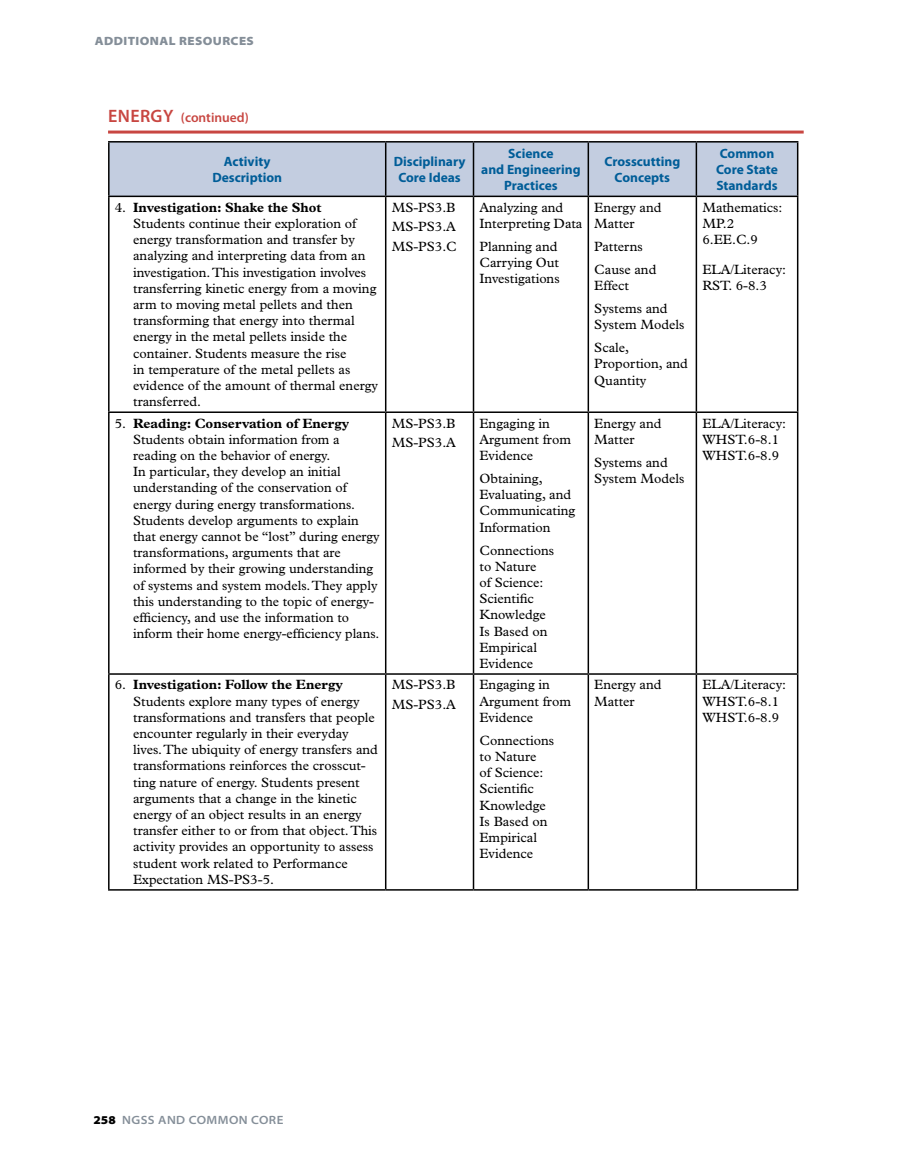
<style>
.page{position:relative;width:905px;height:1175px;background:#fff}
.page>*{position:absolute;margin:0;border:0;box-sizing:border-box;transform-origin:0 0}
.t1{font:13.5px/16.2px "Plantin Std";color:#000}
.t2{font:700 13.5px/16.2px "Myriad Pro";color:#005d98;text-align:center}
.t3{font:600 13.5px "Myriad Pro";color:#c84641}
.t4{font:600 semi-expanded 12px "Myriad Pro";letter-spacing:.035em;color:#848e98}
.t5{font:900 semi-expanded 12px "Myriad Pro";letter-spacing:.035em;color:#848e98}
.s1{font-size:18px}
.s2{font-weight:700}
.s3{font-weight:900;color:#000}
</style>
<div class="page">
<svg style="left:108px;top:130px;width:695px;height:4px"></svg>
<div style="left:110px;top:142px;width:686px;height:54px;background:#c3cde0"></div>
<hr style="left:108px;top:141px;width:278px;height:1px;background:#000">
<hr style="left:108px;top:142px;width:2px;height:54px;background:#000">
<hr style="left:386px;top:141px;width:87px;height:1px;background:#000">
<hr style="left:385px;top:142px;width:1px;height:54px;background:#000">
<hr style="left:473px;top:141px;width:115px;height:1px;background:#000">
<hr style="left:472px;top:142px;width:2px;height:54px;background:#000">
<hr style="left:588px;top:141px;width:108px;height:1px;background:#000">
<hr style="left:587px;top:142px;width:2px;height:54px;background:#000">
<hr style="left:696px;top:141px;width:102px;height:1px;background:#000">
<hr style="left:695px;top:142px;width:2px;height:54px;background:#000">
<hr style="left:796px;top:142px;width:2px;height:54px;background:#000">
<hr style="left:108px;top:196px;width:278px;height:1px;background:#000">
<hr style="left:108px;top:197px;width:2px;height:214px;background:#000">
<hr style="left:386px;top:196px;width:87px;height:1px;background:#000">
<hr style="left:385px;top:197px;width:1px;height:214px;background:#000">
<hr style="left:473px;top:196px;width:115px;height:1px;background:#000">
<hr style="left:472px;top:197px;width:2px;height:214px;background:#000">
<hr style="left:588px;top:196px;width:108px;height:1px;background:#000">
<hr style="left:587px;top:197px;width:2px;height:214px;background:#000">
<hr style="left:696px;top:196px;width:102px;height:1px;background:#000">
<hr style="left:695px;top:197px;width:2px;height:214px;background:#000">
<hr style="left:796px;top:197px;width:2px;height:214px;background:#000">
<hr style="left:108px;top:411px;width:278px;height:2px;background:#000">
<hr style="left:108px;top:413px;width:2px;height:260px;background:#000">
<hr style="left:386px;top:411px;width:87px;height:2px;background:#000">
<hr style="left:385px;top:413px;width:1px;height:260px;background:#000">
<hr style="left:473px;top:411px;width:115px;height:2px;background:#000">
<hr style="left:472px;top:413px;width:2px;height:260px;background:#000">
<hr style="left:588px;top:411px;width:108px;height:2px;background:#000">
<hr style="left:587px;top:413px;width:2px;height:260px;background:#000">
<hr style="left:696px;top:411px;width:102px;height:2px;background:#000">
<hr style="left:695px;top:413px;width:2px;height:260px;background:#000">
<hr style="left:796px;top:413px;width:2px;height:260px;background:#000">
<hr style="left:108px;top:673px;width:278px;height:1px;background:#000">
<hr style="left:108px;top:674px;width:2px;height:215px;background:#000">
<hr style="left:386px;top:673px;width:87px;height:1px;background:#000">
<hr style="left:385px;top:674px;width:1px;height:215px;background:#000">
<hr style="left:473px;top:673px;width:115px;height:1px;background:#000">
<hr style="left:472px;top:674px;width:2px;height:215px;background:#000">
<hr style="left:588px;top:673px;width:108px;height:1px;background:#000">
<hr style="left:587px;top:674px;width:2px;height:215px;background:#000">
<hr style="left:696px;top:673px;width:102px;height:1px;background:#000">
<hr style="left:695px;top:674px;width:2px;height:215px;background:#000">
<hr style="left:796px;top:674px;width:2px;height:215px;background:#000">
<hr style="left:108px;top:889px;width:278px;height:1px;background:#000">
<hr style="left:386px;top:889px;width:87px;height:1px;background:#000">
<hr style="left:473px;top:889px;width:115px;height:1px;background:#000">
<hr style="left:588px;top:889px;width:108px;height:1px;background:#000">
<hr style="left:696px;top:889px;width:102px;height:1px;background:#000">
<p class="t5" style="left:95px;top:34px;width:161px">ADDITIONAL RESOURCES</p>
<p class="t3" style="left:108px;top:109px;width:142px"><span class="s1">ENERGY</span> (continued)</p>
<p class="t2" style="left:212px;top:154px;width:71px">Activity<br>Description</p>
<p class="t2" style="left:393px;top:154px;width:73px">Disciplinary<br>Core Ideas</p>
<p class="t2" style="left:481px;top:145px;width:101px">Science<br>and Engineering<br>Practices</p>
<p class="t2" style="left:604px;top:154px;width:77px">Crosscutting<br>Concepts</p>
<p class="t2" style="left:716px;top:145px;width:63px;text-align:left">Common<br>Core State<br>Standards</p>
<p class="t1" style="left:133px;top:199px;width:246px;text-indent:-18px">4. <span class="s2">Investigation: Shake the Shot<br></span>Students continue their exploration of energy transformation and transfer by analyzing and interpreting data from an investigation. This investigation involves transferring kinetic energy from a moving arm to moving metal pellets and then transforming that energy into thermal energy in the metal pellets inside the container. Students measure the rise<br>in temperature of the metal pellets as evidence of the amount of thermal energy transferred.</p>
<p class="t1" style="left:391px;top:197px;width:67px;line-height:19.5px;text-align:justify">MS-PS3.B MS-PS3.A MS-PS3.C</p>
<p class="t1" style="left:479px;top:199px;width:104px">Analyzing and<br>Interpreting Data</p>
<p class="t1" style="left:594px;top:199px;width:69px">Energy and<br>Matter</p>
<p class="t1" style="left:594px;top:235px;width:64px;line-height:23px">Patterns<br>Cause and</p>
<p class="t1" style="left:594px;top:274px;width:75px;line-height:23px">Effect<br>Systems and</p>
<p class="t1" style="left:594px;top:313px;width:92px;line-height:23px">System Models<br>Scale,</p>
<p class="t1" style="left:594px;top:356px;width:95px">Proportion, and<br>Quantity</p>
<p class="t1" style="left:702px;top:199px;width:82px">Mathematics:<br>MP.2<br>6.EE.C.9</p>
<p class="t1" style="left:702px;top:261px;width:85px">ELA/Literacy:<br>RST. 6-8.3</p>
<p class="t1" style="left:479px;top:238px;width:82px">Planning and<br>Carrying Out<br>Investigations</p>
<p class="t1" style="left:133px;top:415px;width:248px;text-indent:-18px">5. <span class="s2">Reading: Conservation of Energy </span>Students obtain information from a reading on the behavior of energy.<br>In particular, they develop an initial understanding of the conservation of energy during energy transformations.<br>Students develop arguments to explain that energy cannot be “lost” during energy transformations, arguments that are informed by their growing understanding of systems and system models. They apply this understanding to the topic of energy&shy;efficiency, and use the information to inform their home energy-efficiency plans.</p>
<p class="t1" style="left:392px;top:413px;width:66px;line-height:19.5px">MS-PS3.B<br>MS-PS3.A</p>
<p class="t1" style="left:479px;top:415px;width:93px">Engaging in<br>Argument from<br>Evidence</p>
<p class="t1" style="left:479px;top:470px;width:97px">Obtaining,<br>Evaluating, and<br>Communicating<br>Information</p>
<p class="t1" style="left:479px;top:542px;width:76px">Connections to Nature<br>of Science:<br>Scientific<br>Knowledge<br>Is Based on<br>Empirical<br>Evidence</p>
<p class="t1" style="left:133px;top:677px;width:246px;text-indent:-18px">6. <span class="s2">Investigation: Follow the Energy </span>Students explore many types of energy transformations and transfers that people encounter regularly in their everyday lives. The ubiquity of energy transfers and transformations reinforces the crosscut&shy;ting nature of energy. Students present arguments that a change in the kinetic energy of an object results in an energy transfer either to or from that object. This activity provides an opportunity to assess student work related to Performance Expectation MS-PS3-5.</p>
<p class="t1" style="left:392px;top:675px;width:66px;line-height:19.5px">MS-PS3.B<br>MS-PS3.A</p>
<p class="t1" style="left:479px;top:677px;width:93px">Engaging in<br>Argument from<br>Evidence</p>
<p class="t1" style="left:479px;top:732px;width:76px">Connections to Nature<br>of Science:<br>Scientific<br>Knowledge<br>Is Based on<br>Empirical<br>Evidence</p>
<p class="t1" style="left:594px;top:415px;width:69px">Energy and<br>Matter</p>
<p class="t1" style="left:594px;top:454px;width:92px">Systems and<br>System Models</p>
<p class="t1" style="left:702px;top:415px;width:85px">ELA/Literacy:<br>WHST.6-8.1<br>WHST.6-8.9</p>
<p class="t1" style="left:594px;top:677px;width:69px">Energy and<br>Matter</p>
<p class="t1" style="left:702px;top:677px;width:85px">ELA/Literacy:<br>WHST.6-8.1<br>WHST.6-8.9</p>
<p class="t4" style="left:93px;top:1113px;width:192px"><span class="s3">258</span> NGSS AND COMMON CORE</p>
</div>
